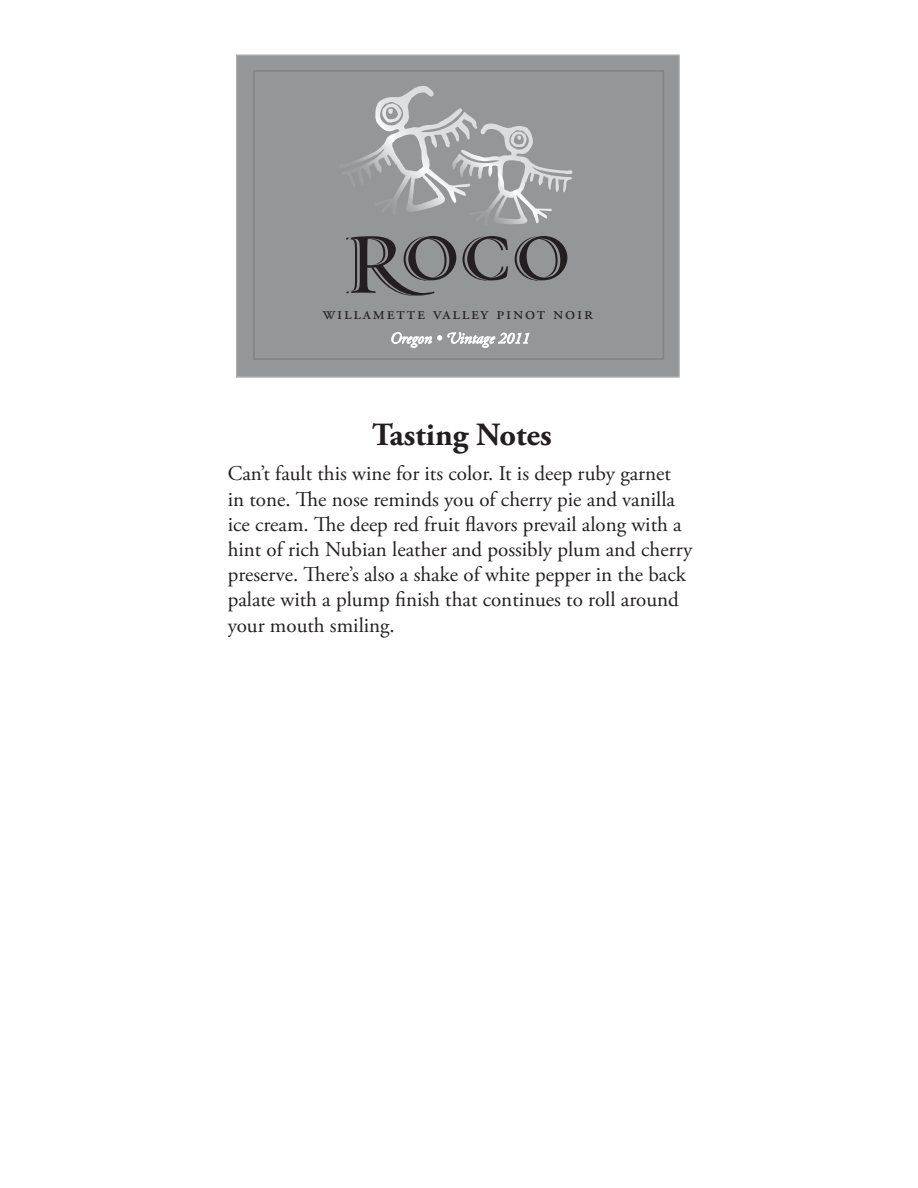
<style>
.page{position:relative;width:918px;height:1188px;background:#fff}
.page>*{position:absolute;margin:0;border:0;box-sizing:border-box;transform-origin:0 0}
.t1{font:700 32.4px "Adobe Garamond Pro";color:#231f20}
.t2{font:21px/25.2px "Adobe Garamond Pro";color:#231f20}
.t3{font:17.85px "Adobe Garamond Regular SC";letter-spacing:.1em;color:#231f20}
</style>
<div class="page">
<div style="left:237px;top:55px;width:442px;height:322px;background:#959698"></div>
<div style="left:236px;top:55px;width:444px;height:323px;border:1px solid #a9aaac"></div>
<svg style="left:346px;top:236px;width:110px;height:60px"></svg>
<svg style="left:462px;top:236px;width:46px;height:45px"></svg>
<svg style="left:515px;top:236px;width:52px;height:45px"></svg>
<svg style="left:354px;top:96px;width:198px;height:128px"></svg>
<svg style="left:392px;top:332px;width:137px;height:16px"></svg>
<p class="t3" style="left:323px;top:304px;width:272px">willamette valley pinot noir</p>
<p class="t1" style="left:372px;top:416px;width:181px">Tasting Notes</p>
<p class="t2" style="left:228px;top:462px;width:466px">Can’t fault this wine for its color. It is deep ruby garnet in tone. The nose reminds you of cherry pie and vanilla ice cream. The deep red fruit flavors prevail along with a hint of rich Nubian leather and possibly plum and cherry preserve. There’s also a shake of white pepper in the back palate with a plump finish that continues to roll around your mouth smiling.</p>
</div>
